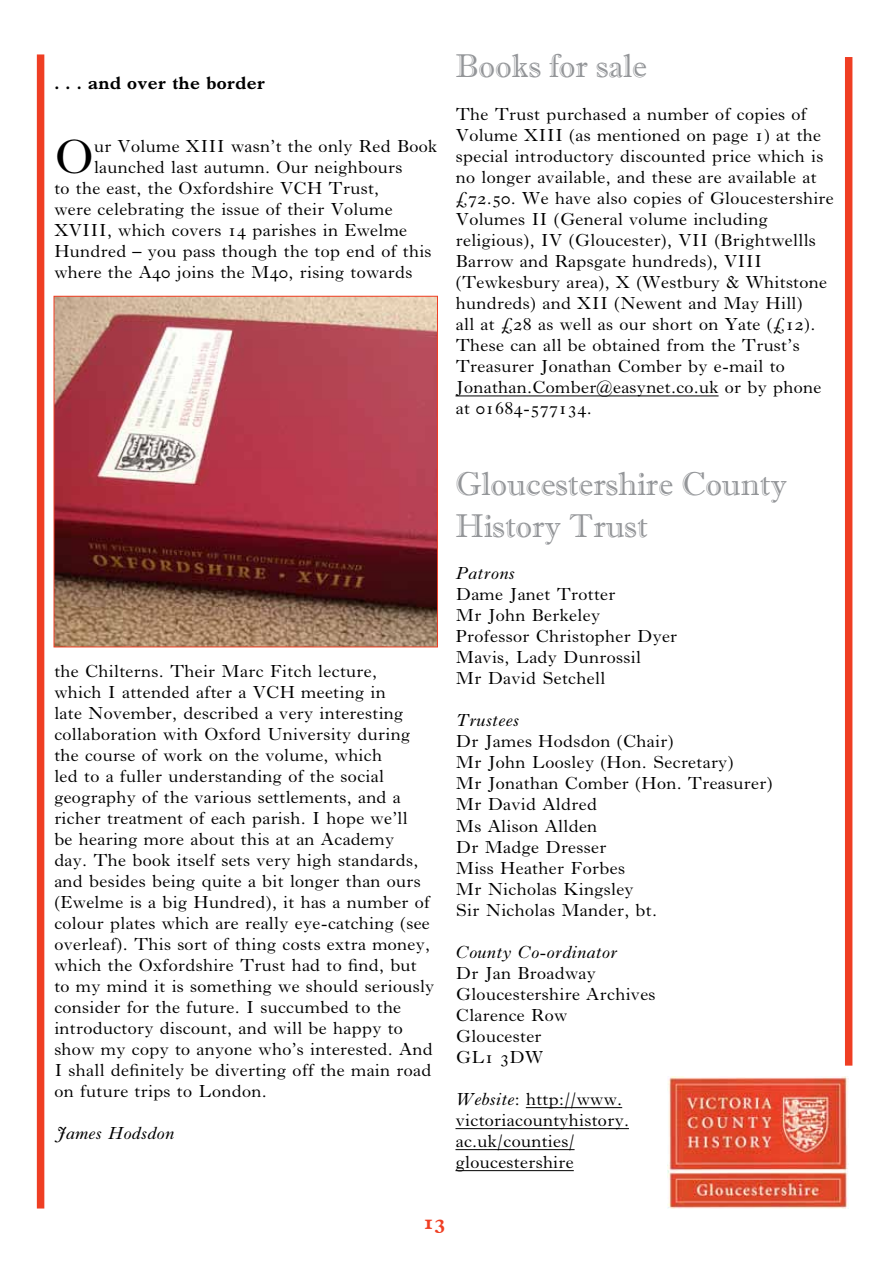
<style>
.page{position:relative;width:893px;height:1263px;background:#fff}
.page>*{position:absolute;margin:0;border:0;box-sizing:border-box;transform-origin:0 0}
.t1{font:49.5px "Imprint";color:#000}
.t2{font:33px/42px "Imprint MT Shadow";color:#939598}
.t3{font:700 21px "Imprint";color:#ef3e23}
.t4{font:18px/21px "Imprint";color:#000}
.t5{font:italic 18px "Imprint";color:#000}
.t6{font:700 18px "Imprint";color:#000}
.s1{font-style:italic}
</style>
<div class="page">
<img style="left:668px;top:1076px;width:181px;height:133px">
<div style="left:37px;top:54px;width:7px;height:1154px;background:#ef3e23"></div>
<div style="left:845px;top:57px;width:7px;height:1009px;background:#ef3e23"></div>
<hr style="left:455px;top:396px;width:264px;height:1px;background:#000">
<hr style="left:526px;top:1107px;width:96px;height:1px;background:#000">
<hr style="left:455px;top:1128px;width:174px;height:1px;background:#000">
<hr style="left:455px;top:1149px;width:120px;height:1px;background:#000">
<hr style="left:455px;top:1170px;width:119px;height:1px;background:#000">
<img style="left:56px;top:298px;width:380px;height:347px">
<div style="left:54px;top:296px;width:384px;height:351px;border:1px solid #ef3e23"></div>
<p class="t6" style="left:54px;top:73px;width:212px">. . . and over the border</p>
<h1 class="t1" style="left:54px;top:127px;width:41px">O</h1>
<p class="t4" style="left:94px;top:135px;width:345px">ur Volume XIII wasn’t the only Red Book</p>
<p class="t4" style="left:94px;top:156px;width:310px">launched last autumn. Our neighbours</p>
<p class="t4" style="left:54px;top:177px;width:327px">to the east, the Oxfordshire VCH Trust,</p>
<p class="t4" style="left:54px;top:198px;width:340px">were celebrating the issue of their Volume</p>
<p class="t4" style="left:54px;top:219px;width:355px">XVIII, which covers 14 parishes in Ewelme</p>
<p class="t4" style="left:54px;top:240px;width:379px">Hundred – you pass though the top end of this</p>
<p class="t4" style="left:54px;top:261px;width:360px">where the A40 joins the M40, rising towards</p>
<h2 class="t2" style="left:455px;top:45px;width:193px">Books for sale</h2>
<p class="t4" style="left:455px;top:103px;width:380px">The Trust purchased a number of copies of Volume XIII (as mentioned on page 1) at the special introductory discounted price which is no longer available, and these are available at £72.50. We have also copies of Gloucestershire Volumes II (General volume including religious), IV (Gloucester), VII (Brightwellls Barrow and Rapsgate hundreds), VIII (Tewkesbury area), X (Westbury &amp; Whitstone hundreds) and XII (Newent and May Hill)<br>all at £28 as well as our short on Yate (£12).<br>These can all be obtained from the Trust’s Treasurer Jonathan Comber by e-mail to Jonathan.Comber@easynet.co.uk or by phone at 01684-577134.</p>
<p class="t4" style="left:54px;top:660px;width:382px">the Chilterns. Their Marc Fitch lecture,<br>which I attended after a VCH meeting in<br>late November, described a very interesting collaboration with Oxford University during the course of work on the volume, which<br>led to a fuller understanding of the social geography of the various settlements, and a richer treatment of each parish. I hope we’ll<br>be hearing more about this at an Academy<br>day. The book itself sets very high standards, and besides being quite a bit longer than ours (Ewelme is a big Hundred), it has a number of colour plates which are really eye-catching (see overleaf). This sort of thing costs extra money, which the Oxfordshire Trust had to find, but to my mind it is something we should seriously consider for the future. I succumbed to the introductory discount, and will be happy to show my copy to anyone who’s interested. And I shall definitely be diverting off the main road on future trips to London.</p>
<p class="t5" style="left:56px;top:1123px;width:120px">James Hodsdon</p>
<h2 class="t2" style="left:455px;top:463px;width:333px">Gloucestershire County<br>History Trust</h2>
<p class="t5" style="left:455px;top:563px;width:61px">Patrons</p>
<p class="t4" style="left:455px;top:583px;width:223px">Dame Janet Trotter<br>Mr John Berkeley<br>Professor Christopher Dyer<br>Mavis, Lady Dunrossil<br>Mr David Setchell</p>
<p class="t5" style="left:455px;top:710px;width:65px">Trustees</p>
<p class="t4" style="left:455px;top:730px;width:319px">Dr James Hodsdon (Chair)<br>Mr John Loosley (Hon. Secretary)<br>Mr Jonathan Comber (Hon. Treasurer)<br>Mr David Aldred<br>Ms Alison Allden<br>Dr Madge Dresser<br>Miss Heather Forbes<br>Mr Nicholas Kingsley<br>Sir Nicholas Mander, bt.</p>
<p class="t5" style="left:455px;top:941px;width:163px">County Co-ordinator</p>
<p class="t4" style="left:455px;top:961px;width:202px">Dr Jan Broadway<br>Gloucestershire Archives<br>Clarence Row<br>Gloucester<br>GL1 3DW</p>
<p class="t4" style="left:455px;top:1087px;width:175px"><span class="s1">Website</span>: http://www. victoriacountyhistory. ac.uk/counties/ gloucestershire</p>
<p class="t3" style="left:423px;top:1209px;width:23px">13</p>
</div>
